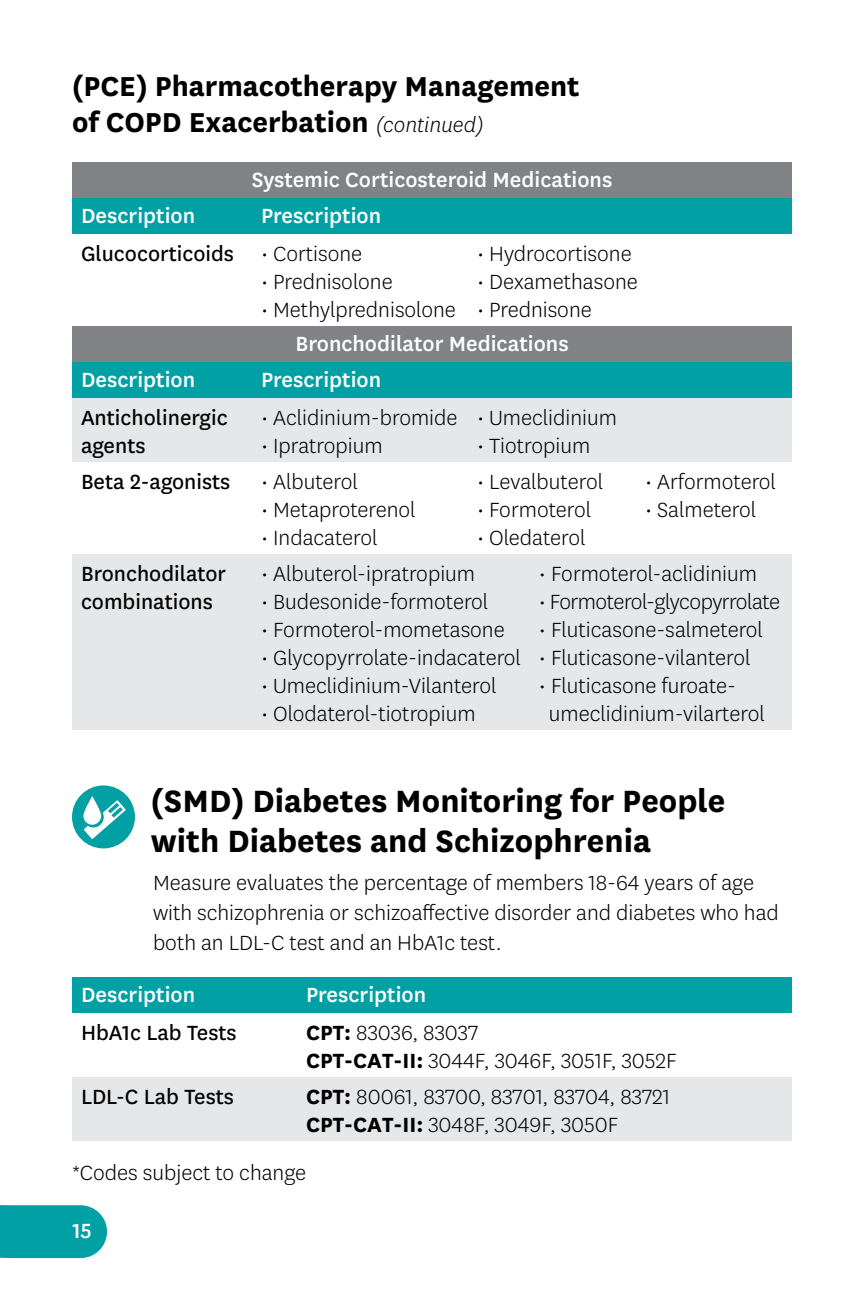
<style>
.page{position:relative;width:864px;height:1296px;background:#fff}
.page>*{position:absolute;margin:0;border:0;box-sizing:border-box;transform-origin:0 0}
.t1{font:700 36px/40px "Centene Sans";color:#000}
.t2{font:700 32px/36px "Centene Sans";color:#000}
.t3{font:300 24px/30px "Centene Sans";color:#000}
.t4{font:500 24px "Centene Sans";color:#fff}
.t5{font:24px/28px "Centene Sans";color:#000}
.t6{font:300 24px "Centene Sans";letter-spacing:-.02em;color:#000}
.s1{font-weight:300;font-style:italic;font-size:24px}
.s2{font-weight:700}
</style>
<div class="page">
<svg style="left:0;top:1205px;width:107px;height:53px;background:#0ea5a9"></svg>
<div style="left:72px;top:398px;width:180px;height:64px;background:#e6e7e8"></div>
<div style="left:252px;top:398px;width:540px;height:64px;background:#e6e7e8"></div>
<div style="left:72px;top:554px;width:180px;height:176px;background:#e6e7e8"></div>
<div style="left:252px;top:554px;width:540px;height:176px;background:#e6e7e8"></div>
<div style="left:72px;top:1077px;width:225px;height:64px;background:#e6e7e8"></div>
<div style="left:297px;top:1077px;width:495px;height:64px;background:#e6e7e8"></div>
<div style="left:72px;top:162px;width:720px;height:36px;background:#808285"></div>
<div style="left:72px;top:198px;width:180px;height:36px;background:#00a0a4"></div>
<div style="left:252px;top:198px;width:540px;height:36px;background:#00a0a4"></div>
<div style="left:72px;top:326px;width:720px;height:36px;background:#808285"></div>
<div style="left:72px;top:362px;width:180px;height:36px;background:#00a0a4"></div>
<div style="left:252px;top:362px;width:540px;height:36px;background:#00a0a4"></div>
<div style="left:72px;top:785px;width:63px;height:63px;background:#00a0a4;border-radius:50%"></div>
<svg style="left:84px;top:800px;width:42px;height:39px"></svg>
<svg style="left:83px;top:796px;width:18px;height:29px"></svg>
<div style="left:72px;top:977px;width:225px;height:36px;background:#00a0a4"></div>
<div style="left:297px;top:977px;width:495px;height:36px;background:#00a0a4"></div>
<h2 class="t2" style="left:72px;top:66px;width:509px">(PCE) Pharmacotherapy Management of COPD Exacerbation <span class="s1">(continued)</span></h2>
<p class="t4" style="left:252px;top:163px;width:362px">Systemic Corticosteroid Medications</p>
<p class="t4" style="left:81px;top:199px;width:116px">Description</p>
<p class="t4" style="left:261px;top:199px;width:122px">Prescription</p>
<p class="t5" style="left:81px;top:238px;width:155px">Glucocorticoids</p>
<p class="t3" style="left:261px;top:238px;width:103px">• Cortisone</p>
<p class="t3" style="left:477px;top:238px;width:156px">• Hydrocortisone</p>
<p class="t3" style="left:261px;top:266px;width:133px">• Prednisolone</p>
<p class="t3" style="left:477px;top:266px;width:162px">• Dexamethasone</p>
<p class="t3" style="left:261px;top:294px;width:332px">• Methylprednisolone • Prednisone</p>
<p class="t4" style="left:295px;top:327px;width:275px">Bronchodilator Medications</p>
<p class="t4" style="left:81px;top:363px;width:116px">Description</p>
<p class="t4" style="left:261px;top:363px;width:122px">Prescription</p>
<p class="t5" style="left:81px;top:402px;width:148px">Anticholinergic agents</p>
<p class="t3" style="left:261px;top:402px;width:357px">• Aclidinium-bromide • Umeclidinium</p>
<p class="t3" style="left:261px;top:430px;width:123px">• Ipratropium</p>
<p class="t3" style="left:477px;top:430px;width:115px">• Tiotropium</p>
<p class="t5" style="left:81px;top:466px;width:151px">Beta 2-agonists</p>
<p class="t3" style="left:261px;top:466px;width:98px">• Albuterol</p>
<p class="t3" style="left:477px;top:466px;width:128px">• Levalbuterol</p>
<p class="t3" style="left:645px;top:466px;width:132px">• Arformoterol</p>
<p class="t3" style="left:261px;top:494px;width:156px">• Metaproterenol</p>
<p class="t3" style="left:477px;top:494px;width:116px">• Formoterol</p>
<p class="t3" style="left:645px;top:494px;width:113px">• Salmeterol</p>
<p class="t3" style="left:261px;top:522px;width:118px">• Indacaterol</p>
<p class="t3" style="left:477px;top:522px;width:110px">• Oledaterol</p>
<p class="t5" style="left:81px;top:558px;width:147px">Bronchodilator combinations</p>
<p class="t3" style="left:261px;top:558px;width:216px">• Albuterol-ipratropium</p>
<p class="t3" style="left:539px;top:558px;width:220px">• Formoterol-aclidinium</p>
<p class="t3" style="left:261px;top:586px;width:229px">• Budesonide-formoterol</p>
<p class="t6" style="left:539px;top:587px;width:243px">• Formoterol-glycopyrrolate</p>
<p class="t3" style="left:261px;top:614px;width:245px">• Formoterol-mometasone</p>
<p class="t3" style="left:539px;top:614px;width:225px">• Fluticasone-salmeterol</p>
<p class="t3" style="left:261px;top:642px;width:491px">• Glycopyrrolate-indacaterol • Fluticasone-vilanterol</p>
<p class="t3" style="left:261px;top:670px;width:237px">• Umeclidinium-Vilanterol</p>
<p class="t3" style="left:539px;top:670px;width:197px">• Fluticasone furoate-</p>
<p class="t3" style="left:261px;top:698px;width:216px">• Olodaterol-tiotropium</p>
<p class="t3" style="left:549px;top:698px;width:217px">umeclidinium-vilarterol</p>
<h2 class="t1" style="left:151px;top:779px;width:576px">(SMD) Diabetes Monitoring for People with Diabetes and Schizophrenia</h2>
<p class="t3" style="left:153px;top:867px;width:627px">Measure evaluates the percentage of members 18-64 years of age with schizophrenia or schizoaffective disorder and diabetes who had both an LDL-C test and an HbA1c test.</p>
<p class="t4" style="left:81px;top:979px;width:116px">Description</p>
<p class="t4" style="left:306px;top:979px;width:122px">Prescription</p>
<p class="t5" style="left:81px;top:1018px;width:157px">HbA1c Lab Tests</p>
<p class="t3" style="left:306px;top:1018px;width:372px;line-height:28px"><span class="s2">CPT:</span> 83036, 83037<br><span class="s2">CPT-CAT-II:</span> 3044F, 3046F, 3051F, 3052F</p>
<p class="t5" style="left:81px;top:1082px;width:154px">LDL-C Lab Tests</p>
<p class="t3" style="left:306px;top:1082px;width:366px;line-height:28px"><span class="s2">CPT:</span> 80061, 83700, 83701, 83704, 83721<br><span class="s2">CPT-CAT-II:</span> 3048F, 3049F, 3050F</p>
<p class="t3" style="left:72px;top:1157px;width:236px">*Codes subject to change</p>
<p class="t4" style="left:72px;top:1215px;width:21px">15</p>
</div>
